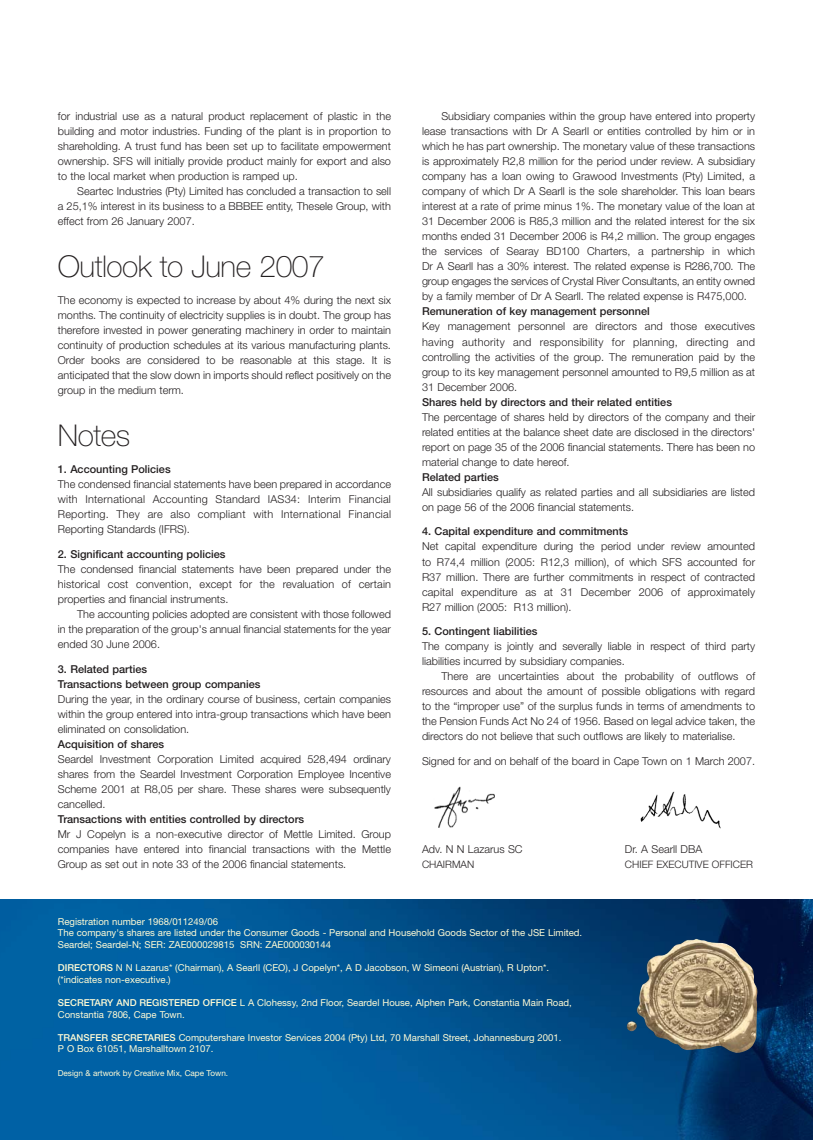
<style>
.page{position:relative;width:813px;height:1140px;background:#fff}
.page>*{position:absolute;margin:0;border:0;box-sizing:border-box;transform-origin:0 0}
.t1{font:100 30px "Helvetica Neue";letter-spacing:-.015em;color:#231f20}
.t2{font:300 10.95px/15px "Helvetica Neue";color:#231f20;text-align:justify}
.t3{font:500 10.95px/15px "Helvetica Neue";color:#231f20}
.t4{font:300 10.2px "Helvetica Neue";color:#231f20}
.t5{font:9.6px/11.6px "Helvetica Neue";color:#fffbd5}
.t6{font:8.25px "Helvetica Neue";letter-spacing:-.005em;color:#fffbd5}
.s1{font-weight:500}
</style>
<div class="page">
<img style="left:640px;top:791px;width:81px;height:38px">
<img style="left:434px;top:786px;width:60px;height:41px">
<img style="left:0;top:899px;width:812px;height:240px">
<img style="left:636px;top:938px;width:121px;height:114px">
<p class="t2" style="left:58px;top:110px;width:334px">for industrial use as a natural product replacement of plastic in the building and motor industries. Funding of the plant is in proportion to shareholding. A trust fund has been set up to facilitate empowerment ownership. SFS will initially provide product mainly for export and also to the local market when production is ramped up.</p>
<p class="t2" style="left:58px;top:185px;width:334px;text-indent:19px">Seartec Industries (Pty) Limited has concluded a transaction to sell a 25,1% interest in its business to a BBBEE entity, Thesele Group, with effect from 26 January 2007.</p>
<h1 class="t1" style="left:58px;top:255px;width:268px">Outlook to June 2007</h1>
<p class="t2" style="left:58px;top:294px;width:334px">The economy is expected to increase by about 4% during the next six months. The continuity of electricity supplies is in doubt. The group has therefore invested in power generating machinery in order to maintain continuity of production schedules at its various manufacturing plants.<br>Order books are considered to be reasonable at this stage. It is anticipated that the slow down in imports should reflect positively on the group in the medium term.</p>
<h1 class="t1" style="left:58px;top:424px;width:74px">Notes</h1>
<p class="t3" style="left:58px;top:462px;width:114px">1. Accounting Policies</p>
<p class="t2" style="left:58px;top:477px;width:334px">The condensed financial statements have been prepared in accordance with International Accounting Standard IAS34: Interim Financial Reporting. They are also compliant with International Financial Reporting Standards (IFRS).</p>
<p class="t3" style="left:58px;top:547px;width:169px">2. Significant accounting policies</p>
<p class="t2" style="left:58px;top:562px;width:334px">The condensed financial statements have been prepared under the historical cost convention, except for the revaluation of certain properties and financial instruments.</p>
<p class="t2" style="left:58px;top:607px;width:334px;text-indent:19px">The accounting policies adopted are consistent with those followed in the preparation of the group's annual financial statements for the year ended 30 June 2006.</p>
<p class="t3" style="left:58px;top:662px;width:204px">3. Related parties<br>Transactions between group companies</p>
<p class="t2" style="left:58px;top:692px;width:334px">During the year, in the ordinary course of business, certain companies within the group entered into intra-group transactions which have been eliminated on consolidation.</p>
<p class="t3" style="left:58px;top:737px;width:108px">Acquisition of shares</p>
<p class="t2" style="left:58px;top:752px;width:334px">Seardel Investment Corporation Limited acquired 528,494 ordinary shares from the Seardel Investment Corporation Employee Incentive Scheme 2001 at R8,05 per share. These shares were subsequently cancelled.</p>
<p class="t3" style="left:58px;top:812px;width:248px">Transactions with entities controlled by directors</p>
<p class="t2" style="left:58px;top:827px;width:334px">Mr J Copelyn is a non-executive director of Mettle Limited. Group companies have entered into financial transactions with the Mettle Group as set out in note 33 of the 2006 financial statements.</p>
<p class="t2" style="left:422px;top:110px;width:334px;text-indent:19px">Subsidiary companies within the group have entered into property lease transactions with Dr A Searll or entities controlled by him or in which he has part ownership. The monetary value of these transactions is approximately R2,8 million for the period under review. A subsidiary company has a loan owing to Grawood Investments (Pty) Limited, a company of which Dr A Searll is the sole shareholder. This loan bears interest at a rate of prime minus 1%. The monetary value of the loan at 31 December 2006 is R85,3 million and the related interest for the six months ended 31 December 2006 is R4,2 million. The group engages the services of Searay BD100 Charters, a partnership in which Dr A Searll has a 30% interest. The related expense is R286,700. The group engages the services of Crystal River Consultants, an entity owned by a family member of Dr A Searll. The related expense is R475,000.</p>
<p class="t3" style="left:422px;top:305px;width:229px">Remuneration of key management personnel</p>
<p class="t2" style="left:422px;top:320px;width:334px">Key management personnel are directors and those executives having authority and responsibility for planning, directing and controlling the activities of the group. The remuneration paid by the group to its key management personnel amounted to R9,5 million as at 31 December 2006.</p>
<p class="t3" style="left:422px;top:395px;width:251px">Shares held by directors and their related entities</p>
<p class="t2" style="left:422px;top:410px;width:334px">The percentage of shares held by directors of the company and their related entities at the balance sheet date are disclosed in the directors' report on page 35 of the 2006 financial statements. There has been no material change to date hereof.</p>
<p class="t3" style="left:422px;top:470px;width:78px">Related parties</p>
<p class="t2" style="left:422px;top:485px;width:334px">All subsidiaries qualify as related parties and all subsidiaries are listed on page 56 of the 2006 financial statements.</p>
<p class="t3" style="left:422px;top:525px;width:207px">4. Capital expenditure and commitments</p>
<p class="t2" style="left:422px;top:540px;width:334px">Net capital expenditure during the period under review amounted to R74,4 million (2005: R12,3 million), of which SFS accounted for R37 million. There are further commitments in respect of contracted capital expenditure as at 31 December 2006 of approximately R27 million (2005: R13 million).</p>
<p class="t3" style="left:422px;top:625px;width:117px">5. Contingent liabilities</p>
<p class="t2" style="left:422px;top:640px;width:334px">The company is jointly and severally liable in respect of third party liabilities incurred by subsidiary companies.</p>
<p class="t2" style="left:422px;top:670px;width:334px;text-indent:19px">There are uncertainties about the probability of outflows of resources and about the amount of possible obligations with regard to the “improper use” of the surplus funds in terms of amendments to the Pension Funds Act No 24 of 1956. Based on legal advice taken, the directors do not believe that such outflows are likely to materialise.</p>
<p class="t2" style="left:422px;top:754px;width:334px">Signed for and on behalf of the board in Cape Town on 1 March 2007.</p>
<p class="t2" style="left:422px;top:842px;width:102px">Adv. N N Lazarus SC</p>
<p class="t2" style="left:624px;top:842px;width:79px">Dr. A Searll DBA</p>
<p class="t4" style="left:422px;top:860px;width:54px">CHAIRMAN</p>
<p class="t4" style="left:624px;top:860px;width:129px">CHIEF EXECUTIVE OFFICER</p>
<p class="t5" style="left:58px;top:916px;width:525px">Registration number 1968/011249/06<br>The company's shares are listed under the Consumer Goods - Personal and Household Goods Sector of the JSE Limited.<br>Seardel; Seardel-N; SER: ZAE000029815 SRN: ZAE000030144</p>
<p class="t5" style="left:58px;top:962px;width:492px"><span class="s1">DIRECTORS</span> N N Lazarus* (Chairman), A Searll (CEO), J Copelyn*, A D Jacobson, W Simeoni (Austrian), R Upton*. (*indicates non-executive.)</p>
<p class="t5" style="left:58px;top:997px;width:515px"><span class="s1">SECRETARY AND REGISTERED OFFICE</span> L A Clohessy, 2nd Floor, Seardel House, Alphen Park, Constantia Main Road,<br>Constantia 7806, Cape Town.</p>
<p class="t5" style="left:58px;top:1032px;width:505px"><span class="s1">TRANSFER SECRETARIES</span> Computershare Investor Services 2004 (Pty) Ltd, 70 Marshall Street, Johannesburg 2001.<br>P O Box 61051, Marshalltown 2107.</p>
<p class="t6" style="left:58px;top:1069px;width:172px">Design &amp; artwork by Creative Mix, Cape Town.</p>
</div>
